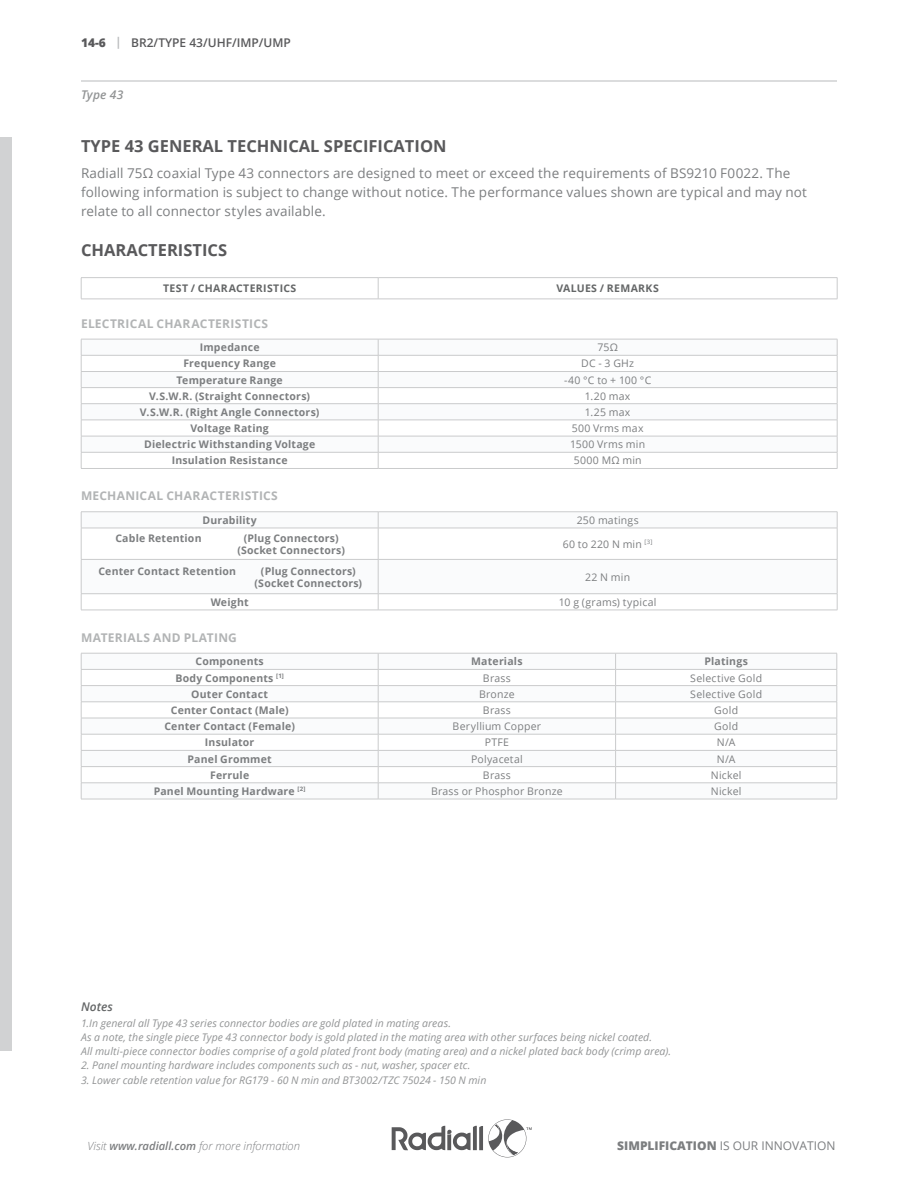
<style>
.page{position:relative;width:918px;height:1188px;background:#fff}
.page>*{position:absolute;margin:0;border:0;box-sizing:border-box;transform-origin:0 0}
.t1{font:700 16.5px "Open Sans";color:#59595b}
.t2{font:13.5px/18.8px "Open Sans";letter-spacing:.01em;color:#7c7e80}
.t3{font:700 12px "Open Sans";letter-spacing:.025em;color:#b2b4b5}
.t4{font:12px "Open Sans";color:#7c7e80}
.t5{font:600 12px "Open Sans";color:#59595b}
.t6{font:italic 600 12px "Open Sans";letter-spacing:.02em;color:#929495}
.t7{font:italic 600 12px "Open Sans";letter-spacing:.005em;color:#646667}
.t8{font:italic 300 11.25px "Open Sans";color:#7c7e80}
.t9{font:700 10.5px/12px "Open Sans";letter-spacing:.02em;color:#7c7e80;text-align:center}
.t10{font:italic 10.5px/14.2px "Open Sans";letter-spacing:.01em;color:#929495}
.t11{font:10.5px "Open Sans";letter-spacing:.02em;color:#7c7e80}
.t12{font:700 10.5px "Open Sans";letter-spacing:.035em;color:#646667}
.s1{font-weight:800}
.s2{font-weight:700;color:#bcbdbf}
.s3{font-weight:600}
</style>
<div class="page">
<div style="left:0;top:137px;width:12px;height:913px;background:#d1d2d3"></div>
<svg style="left:392px;top:1119px;width:140px;height:38px"></svg>
<hr style="left:81px;top:80px;width:756px;height:2px;background:#d0d1d3">
<svg style="left:82px;top:340px;width:755px;height:112px"></svg>
<hr style="left:81px;top:339px;width:297px;height:1px;background:#cacbcc">
<hr style="left:378px;top:339px;width:459px;height:1px;background:#cacbcc">
<hr style="left:81px;top:355px;width:297px;height:1px;background:#cacbcc">
<hr style="left:378px;top:355px;width:459px;height:1px;background:#cacbcc">
<hr style="left:81px;top:371px;width:297px;height:1px;background:#cacbcc">
<hr style="left:378px;top:371px;width:459px;height:1px;background:#cacbcc">
<hr style="left:81px;top:387px;width:297px;height:1px;background:#cacbcc">
<hr style="left:378px;top:387px;width:459px;height:1px;background:#cacbcc">
<hr style="left:81px;top:403px;width:297px;height:1px;background:#cacbcc">
<hr style="left:378px;top:403px;width:459px;height:1px;background:#cacbcc">
<hr style="left:81px;top:420px;width:297px;height:1px;background:#cacbcc">
<hr style="left:378px;top:420px;width:459px;height:1px;background:#cacbcc">
<hr style="left:81px;top:436px;width:297px;height:1px;background:#cacbcc">
<hr style="left:378px;top:436px;width:459px;height:1px;background:#cacbcc">
<hr style="left:81px;top:452px;width:297px;height:1px;background:#cacbcc">
<svg style="left:81px;top:340px;width:1px;height:128px"></svg>
<hr style="left:378px;top:452px;width:459px;height:1px;background:#cacbcc">
<svg style="left:378px;top:340px;width:1px;height:128px"></svg>
<svg style="left:837px;top:339px;width:1px;height:129px"></svg>
<hr style="left:81px;top:468px;width:297px;height:1px;background:#cacbcc">
<hr style="left:378px;top:468px;width:459px;height:1px;background:#cacbcc">
<svg style="left:82px;top:513px;width:755px;height:80px"></svg>
<hr style="left:81px;top:512px;width:297px;height:1px;background:#cacbcc">
<svg style="left:81px;top:513px;width:1px;height:15px"></svg>
<hr style="left:378px;top:512px;width:459px;height:1px;background:#cacbcc">
<svg style="left:378px;top:513px;width:1px;height:15px"></svg>
<svg style="left:837px;top:512px;width:1px;height:16px"></svg>
<hr style="left:81px;top:528px;width:297px;height:1px;background:#cacbcc">
<hr style="left:81px;top:528px;width:1px;height:31px;background:#cacbcc">
<hr style="left:378px;top:528px;width:459px;height:1px;background:#cacbcc">
<hr style="left:378px;top:528px;width:1px;height:31px;background:#cacbcc">
<hr style="left:837px;top:528px;width:1px;height:31px;background:#cacbcc">
<hr style="left:81px;top:559px;width:297px;height:1px;background:#cacbcc">
<hr style="left:81px;top:560px;width:1px;height:34px;background:#cacbcc">
<hr style="left:378px;top:559px;width:459px;height:1px;background:#cacbcc">
<hr style="left:378px;top:560px;width:1px;height:34px;background:#cacbcc">
<hr style="left:837px;top:560px;width:1px;height:34px;background:#cacbcc">
<hr style="left:81px;top:593px;width:297px;height:1px;background:#cacbcc">
<svg style="left:81px;top:594px;width:1px;height:16px"></svg>
<hr style="left:378px;top:593px;width:459px;height:1px;background:#cacbcc">
<svg style="left:378px;top:594px;width:1px;height:16px"></svg>
<svg style="left:837px;top:594px;width:1px;height:16px"></svg>
<hr style="left:81px;top:610px;width:297px;height:1px;background:#cacbcc">
<hr style="left:378px;top:610px;width:459px;height:1px;background:#cacbcc">
<hr style="left:81px;top:799px;width:297px;height:1px;background:#cacbcc">
<hr style="left:378px;top:799px;width:238px;height:1px;background:#cacbcc">
<hr style="left:616px;top:799px;width:221px;height:1px;background:#cacbcc">
<svg style="left:81px;top:653px;width:757px;height:146px"></svg>
<hr style="left:616px;top:669px;width:221px;height:1px;background:#cacbcc">
<svg style="left:378px;top:278px;width:1px;height:21px"></svg>
<hr style="left:81px;top:277px;width:297px;height:1px;background:#cacbcc">
<svg style="left:81px;top:278px;width:1px;height:21px"></svg>
<hr style="left:378px;top:277px;width:459px;height:1px;background:#cacbcc">
<svg style="left:837px;top:278px;width:1px;height:21px"></svg>
<hr style="left:81px;top:299px;width:297px;height:1px;background:#cacbcc">
<hr style="left:378px;top:299px;width:459px;height:1px;background:#cacbcc">
<p class="t5" style="left:81px;top:34px;width:211px"><span class="s1">14-6</span> <span class="s2">|</span> BR2/TYPE 43/UHF/IMP/UMP</p>
<p class="t6" style="left:81px;top:87px;width:44px">Type 43</p>
<h1 class="t1" style="left:81px;top:134px;width:367px">TYPE 43 GENERAL TECHNICAL SPECIFICATION</h1>
<p class="t2" style="left:81px;top:164px;width:727px">Radiall 75Ω coaxial Type 43 connectors are designed to meet or exceed the requirements of BS9210 F0022. The following information is subject to change without notice. The performance values shown are typical and may not relate to all connector styles available.</p>
<h1 class="t1" style="left:81px;top:238px;width:148px">CHARACTERISTICS</h1>
<p class="t12" style="left:163px;top:281px;width:135px">TEST / CHARACTERISTICS</p>
<p class="t12" style="left:556px;top:281px;width:104px">VALUES / REMARKS</p>
<p class="t3" style="left:81px;top:315px;width:189px">ELECTRICAL CHARACTERISTICS</p>
<p class="t9" style="left:200px;top:341px;width:61px">Impedance</p>
<p class="t11" style="left:597px;top:340px;width:22px">75Ω</p>
<p class="t9" style="left:183px;top:357px;width:94px">Frequency Range</p>
<p class="t11" style="left:581px;top:356px;width:54px">DC - 3 GHz</p>
<p class="t9" style="left:177px;top:374px;width:108px">Temperature Range</p>
<p class="t11" style="left:564px;top:373px;width:89px">-40 °C to + 100 °C</p>
<p class="t9" style="left:149px;top:390px;width:162px">V.S.W.R. (Straight Connectors)</p>
<p class="t11" style="left:585px;top:389px;width:47px">1.20 max</p>
<p class="t9" style="left:140px;top:406px;width:181px">V.S.W.R. (Right Angle Connectors)</p>
<p class="t11" style="left:585px;top:405px;width:47px">1.25 max</p>
<p class="t9" style="left:191px;top:422px;width:80px">Voltage Rating</p>
<p class="t11" style="left:572px;top:421px;width:73px">500 Vrms max</p>
<p class="t9" style="left:144px;top:438px;width:173px">Dielectric Withstanding Voltage</p>
<p class="t11" style="left:570px;top:437px;width:77px">1500 Vrms min</p>
<p class="t9" style="left:172px;top:454px;width:117px">Insulation Resistance</p>
<p class="t11" style="left:574px;top:453px;width:69px">5000 MΩ min</p>
<p class="t3" style="left:81px;top:487px;width:198px">MECHANICAL CHARACTERISTICS</p>
<p class="t9" style="left:202px;top:514px;width:56px">Durability</p>
<p class="t11" style="left:577px;top:513px;width:63px">250 matings</p>
<p class="t9" style="left:115px;top:532px;width:88px">Cable Retention</p>
<p class="t9" style="left:237px;top:532px;width:109px">(Plug Connectors) (Socket Connectors)</p>
<p class="t11" style="left:563px;top:537px;width:91px">60 to 220 N min <sup>[3]</sup></p>
<p class="t9" style="left:98px;top:565px;width:139px">Center Contact Retention</p>
<p class="t9" style="left:255px;top:565px;width:109px">(Plug Connectors) (Socket Connectors)</p>
<p class="t11" style="left:585px;top:570px;width:46px">22 N min</p>
<p class="t9" style="left:211px;top:596px;width:39px">Weight</p>
<p class="t11" style="left:559px;top:595px;width:99px">10 g (grams) typical</p>
<p class="t3" style="left:81px;top:629px;width:157px">MATERIALS AND PLATING</p>
<p class="t9" style="left:196px;top:655px;width:70px">Components</p>
<p class="t9" style="left:471px;top:655px;width:53px">Materials</p>
<p class="t9" style="left:705px;top:655px;width:45px">Platings</p>
<p class="t9" style="left:175px;top:671px;width:110px">Body Components <sup>[1]</sup></p>
<p class="t11" style="left:483px;top:671px;width:29px">Brass</p>
<p class="t11" style="left:690px;top:671px;width:73px">Selective Gold</p>
<p class="t9" style="left:191px;top:688px;width:78px">Outer Contact</p>
<p class="t11" style="left:479px;top:687px;width:37px">Bronze</p>
<p class="t11" style="left:690px;top:687px;width:73px">Selective Gold</p>
<p class="t9" style="left:171px;top:704px;width:119px">Center Contact (Male)</p>
<p class="t11" style="left:483px;top:703px;width:29px">Brass</p>
<p class="t11" style="left:714px;top:703px;width:25px">Gold</p>
<p class="t9" style="left:164px;top:720px;width:132px">Center Contact (Female)</p>
<p class="t11" style="left:453px;top:719px;width:90px">Beryllium Copper</p>
<p class="t11" style="left:714px;top:719px;width:25px">Gold</p>
<p class="t9" style="left:205px;top:736px;width:51px">Insulator</p>
<p class="t11" style="left:485px;top:735px;width:26px">PTFE</p>
<p class="t11" style="left:717px;top:735px;width:20px">N/A</p>
<p class="t9" style="left:188px;top:752px;width:86px">Panel Grommet</p>
<p class="t11" style="left:471px;top:752px;width:53px">Polyacetal</p>
<p class="t11" style="left:717px;top:752px;width:20px">N/A</p>
<p class="t9" style="left:210px;top:769px;width:41px">Ferrule</p>
<p class="t11" style="left:483px;top:768px;width:29px">Brass</p>
<p class="t11" style="left:711px;top:768px;width:32px">Nickel</p>
<p class="t9" style="left:154px;top:785px;width:153px">Panel Mounting Hardware <sup>[2]</sup></p>
<p class="t11" style="left:431px;top:784px;width:133px">Brass or Phosphor Bronze</p>
<p class="t11" style="left:711px;top:784px;width:32px">Nickel</p>
<p class="t7" style="left:81px;top:998px;width:34px">Notes</p>
<p class="t10" style="left:81px;top:1015px;width:592px">1.In general all Type 43 series connector bodies are gold plated in mating areas.<br>As a note, the single piece Type 43 connector body is gold plated in the mating area with other surfaces being nickel coated.<br>All multi-piece connector bodies comprise of a gold plated front body (mating area) and a nickel plated back body (crimp area).</p>
<p class="t10" style="left:81px;top:1058px;width:391px">2. Panel mounting hardware includes components such as - nut, washer, spacer etc.</p>
<p class="t10" style="left:81px;top:1072px;width:407px">3. Lower cable retention value for RG179 - 60 N min and BT3002/TZC 75024 - 150 N min</p>
<p class="t8" style="left:88px;top:1138px;width:214px">Visit <span class="s3">www.radiall.com</span> for more information</p>
<p class="t4" style="left:617px;top:1138px;width:220px"><span class="s1">SIMPLIFICATION</span> IS OUR INNOVATION</p>
</div>
